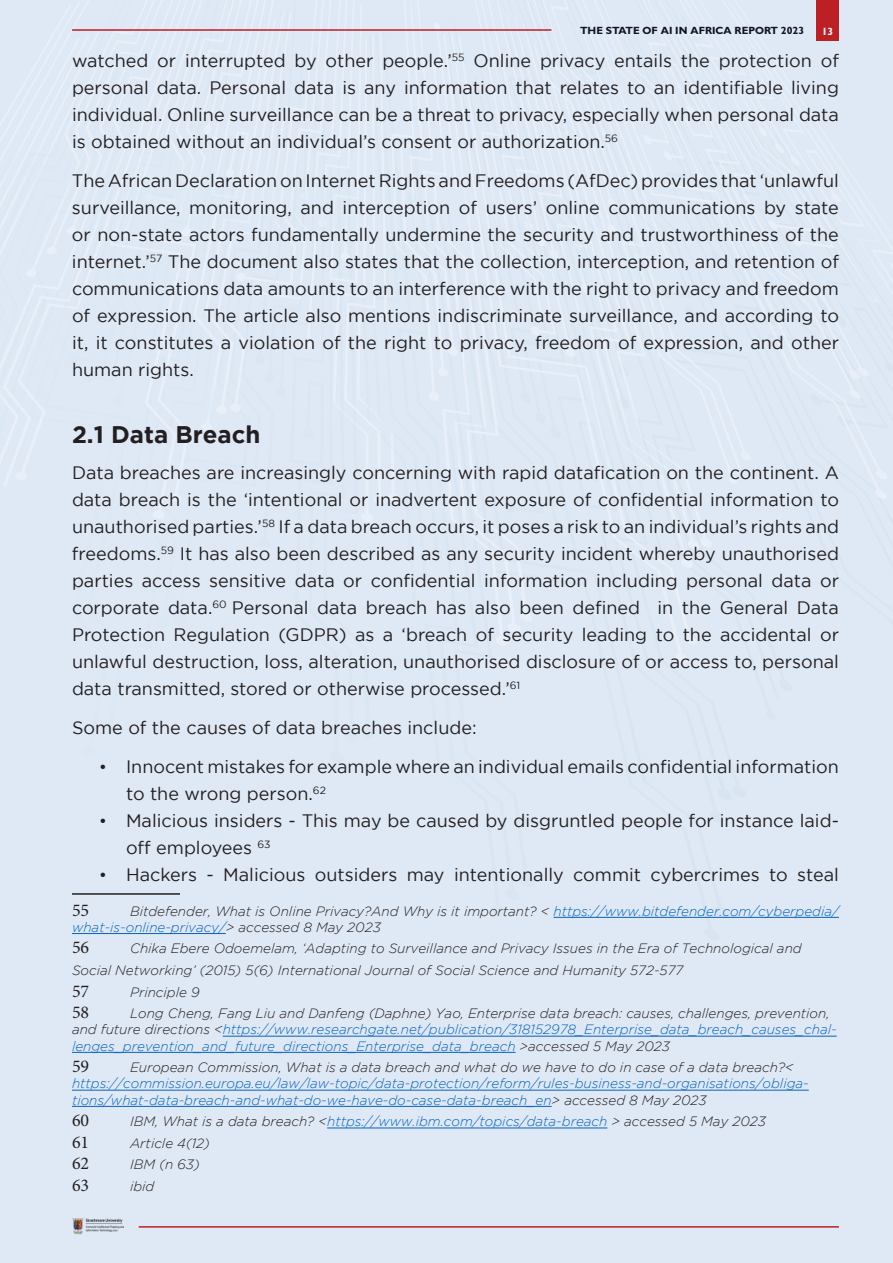
<style>
.page{position:relative;width:893px;height:1263px;background:#dfe9f6}
.page>*{position:absolute;margin:0;border:0;box-sizing:border-box;transform-origin:0 0}
.t1{font:700 24px "Gotham";color:#231f20}
.t2{font:18px/27px "Gotham";color:#231f20;text-align:justify}
.t3{font:18px "Minion Pro";color:#231f20}
.t4{font:italic 300 13.5px/16.2px "Gotham";color:#231f20}
.t5{font:italic 300 13.5px/16.2px "Gotham";color:#0563c1}
.t6{font:700 10.5px "Gill Sans";color:#111225}
.t7{font:700 10.5px "Gill Sans";color:#fff}
.s1{font-family:"Gill Sans"}
.s2{color:#0563c1}
.s3{color:#231f20}
</style>
<div class="page">
<div style="left:816px;top:0;width:23px;height:41px;background:#bc2024"></div>
<hr style="left:72px;top:29px;width:479px;height:2px;background:#bc2024">
<hr style="left:139px;top:1226px;width:700px;height:1px;background:#bc2024">
<img style="left:72px;top:1218px;width:51px;height:17px">
<hr style="left:72px;top:893px;width:108px;height:2px;background:#231f20">
<hr style="left:553px;top:917px;width:286px;height:1px;background:#0563c1">
<hr style="left:72px;top:933px;width:154px;height:1px;background:#0563c1">
<hr style="left:223px;top:1036px;width:614px;height:1px;background:#0563c1">
<hr style="left:72px;top:1052px;width:444px;height:1px;background:#0563c1">
<hr style="left:72px;top:1090px;width:737px;height:1px;background:#0563c1">
<hr style="left:72px;top:1106px;width:480px;height:1px;background:#0563c1">
<hr style="left:327px;top:1128px;width:280px;height:1px;background:#0563c1">
<p class="t6" style="left:580px;top:24px;width:226px">THE STATE OF AI IN AFRICA REPORT 2023</p>
<p class="t7" style="left:822px;top:25px;width:13px">13</p>
<p class="t2" style="left:72px;top:47px;width:768px">watched or interrupted by other people.’<sup>55</sup> Online privacy entails the protection of personal data. Personal data is any information that relates to an identifiable living individual. Online surveillance can be a threat to privacy, especially when personal data is obtained without an individual’s consent or authorization.<sup>56</sup></p>
<p class="t2" style="left:72px;top:167px;width:768px">The African Declaration on Internet Rights and Freedoms (AfDec) provides that ‘unlawful surveillance, monitoring, and interception of users’ online communications by state or non-state actors fundamentally undermine the security and trustworthiness of the internet.’<sup>57</sup> The document also states that the collection, interception, and retention of communications data amounts to an interference with the right to privacy and freedom of expression. The article also mentions indiscriminate surveillance, and according to it, it constitutes a violation of the right to privacy, freedom of expression, and other human rights.</p>
<h1 class="t1" style="left:72px;top:420px;width:190px">2.1 Data Breach</h1>
<p class="t2" style="left:72px;top:459px;width:769px">Data breaches are increasingly concerning with rapid datafication on the continent. A data breach is the ‘intentional or inadvertent exposure of confidential information to unauthorised parties.’<sup>58</sup> If a data breach occurs, it poses a risk to an individual’s rights and freedoms.<sup>59</sup> It has also been described as any security incident whereby unauthorised parties access sensitive data or confidential information including personal data or corporate data.<sup>60</sup> Personal data breach has also been defined in the General Data Protection Regulation (GDPR) as a ‘breach of security leading to the accidental or unlawful destruction, loss, alteration, unauthorised disclosure of or access to, personal data transmitted, stored or otherwise processed.’<sup>61</sup></p>
<p class="t2" style="left:72px;top:714px;width:406px">Some of the causes of data breaches include:</p>
<p class="t2" style="left:126px;top:753px;width:714px;text-indent:-27px"><span class="s1">•</span> Innocent mistakes for example where an individual emails confidential information to the wrong person.<sup>62</sup></p>
<p class="t2" style="left:126px;top:807px;width:714px;text-indent:-27px"><span class="s1">•</span> Malicious insiders - This may be caused by disgruntled people for instance laid&shy;off employees <sup>63</sup></p>
<p class="t2" style="left:99px;top:861px;width:741px"><span class="s1">•</span> Hackers - Malicious outsiders may intentionally commit cybercrimes to steal</p>
<p class="t3" style="left:72px;top:898px;width:19px">55</p>
<p class="t4" style="left:72px;top:903px;width:768px;text-indent:58px">Bitdefender, What is Online Privacy?And Why is it important? &lt; <span class="s2">https://www.bitdefender.com/cyberpedia/ what-is-online-privacy/</span>&gt; accessed 8 May 2023</p>
<p class="t3" style="left:72px;top:935px;width:19px">56</p>
<p class="t4" style="left:72px;top:938px;width:731px;line-height:21.6px;text-indent:58px">Chika Ebere Odoemelam, ‘Adapting to Surveillance and Privacy Issues in the Era of Technological and<br>Social Networking’ (2015) 5(6) International Journal of Social Science and Humanity 572-577</p>
<p class="t3" style="left:72px;top:979px;width:19px">57</p>
<p class="t4" style="left:130px;top:984px;width:71px">Principle 9</p>
<p class="t3" style="left:72px;top:1000px;width:19px">58</p>
<p class="t5" style="left:72px;top:1005px;width:766px;text-indent:58px"><span class="s3">Long Cheng, Fang Liu and Danfeng (Daphne) Yao, Enterprise data breach: causes, challenges, prevention, and future directions &lt;</span>https://www.researchgate.net/publication/318152978_Enterprise_data_breach_causes_chal&shy;lenges_prevention_and_future_directions_Enterprise_data_breach <span class="s3">&gt;accessed 5 May 2023</span></p>
<p class="t3" style="left:72px;top:1054px;width:19px">59</p>
<p class="t4" style="left:130px;top:1059px;width:665px">European Commission, What is a data breach and what do we have to do in case of a data breach?&lt;</p>
<p class="t5" style="left:72px;top:1075px;width:738px">https://commission.europa.eu/law/law-topic/data-protection/reform/rules-business-and-organisations/obliga&shy;tions/what-data-breach-and-what-do-we-have-do-case-data-breach_en<span class="s3">&gt; accessed 8 May 2023</span></p>
<p class="t3" style="left:72px;top:1108px;width:19px">60</p>
<p class="t4" style="left:130px;top:1113px;width:637px">IBM, What is a data breach? &lt;<span class="s2">https://www.ibm.com/topics/data-breach</span> &gt; accessed 5 May 2023</p>
<p class="t3" style="left:72px;top:1130px;width:19px">61</p>
<p class="t4" style="left:130px;top:1135px;width:81px">Article 4(12)</p>
<p class="t3" style="left:72px;top:1151px;width:19px">62</p>
<p class="t4" style="left:130px;top:1156px;width:71px">IBM (n 63)</p>
<p class="t3" style="left:72px;top:1173px;width:19px">63</p>
<p class="t4" style="left:130px;top:1178px;width:26px">ibid</p>
</div>
